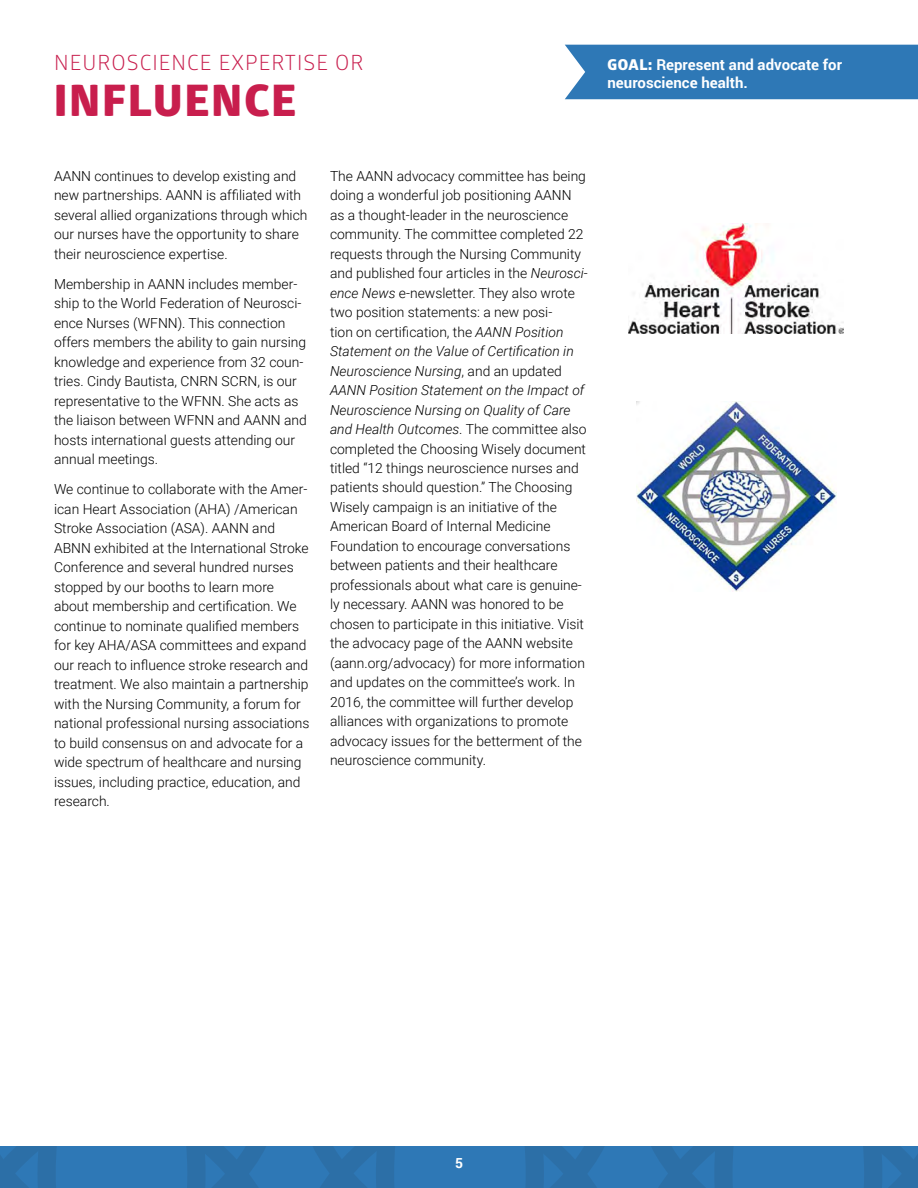
<style>
.page{position:relative;width:918px;height:1188px;background:#fff}
.page>*{position:absolute;margin:0;border:0;box-sizing:border-box;transform-origin:0 0}
.Headline_3{font:800 43.5px "Glober";letter-spacing:.05em;color:#c81e4d}
.Headline_3-2{font:21px "Glober";letter-spacing:.05em;color:#c81e4d}
.A-body_head1{font:700 15px/18px "Roboto";color:#fff}
.A-body_noindent{font:300 13.8px/19.5px "Roboto";color:#000}
.t1{font:700 13.8px "Roboto";color:#fff}
.s1{font-family:"Glober";font-weight:800}
.s2{font-style:italic}
</style>
<div class="page">
<svg style="left:0;top:1146px;width:918px;height:42px;background:#2d74b0"></svg>
<div style="left:565px;top:45px;width:353px;height:54px;background:#2e78b6"></div>
<img style="left:628px;top:224px;width:215px;height:109px">
<img style="left:636px;top:402px;width:201px;height:190px">
<p class="Headline_3-2" style="left:54px;top:48px;width:311px">NEUROSCIENCE EXPERTISE OR</p>
<p class="Headline_3" style="left:54px;top:68px;width:243px">INFLUENCE</p>
<p class="A-body_head1" style="left:607px;top:55px;width:236px"><span class="s1">GOAL:</span> Represent and advocate for neuroscience health.</p>
<p class="A-body_noindent" style="left:54px;top:166px;width:255px">AANN continues to develop existing and new partnerships. AANN is affiliated with several allied organizations through which our nurses have the opportunity to share their neuroscience expertise.</p>
<p class="A-body_noindent" style="left:54px;top:274px;width:254px">Membership in AANN includes member&shy;ship to the World Federation of Neurosci&shy;ence Nurses (WFNN). This connection offers members the ability to gain nursing knowledge and experience from 32 coun&shy;tries. Cindy Bautista, CNRN SCRN, is our representative to the WFNN. She acts as the liaison between WFNN and AANN and hosts international guests attending our annual meetings.</p>
<p class="A-body_noindent" style="left:54px;top:479px;width:257px">We continue to collaborate with the Amer&shy;ican Heart Association (AHA) /American Stroke Association (ASA). AANN and ABNN exhibited at the International Stroke Conference and several hundred nurses stopped by our booths to learn more about membership and certification. We continue to nominate qualified members for key AHA/ASA committees and expand our reach to influence stroke research and treatment. We also maintain a partnership with the Nursing Community, a forum for national professional nursing associations to build consensus on and advocate for a wide spectrum of healthcare and nursing issues, including practice, education, and research.</p>
<p class="A-body_noindent" style="left:330px;top:165px;width:259px">The AANN advocacy committee has being doing a wonderful job positioning AANN as a thought-leader in the neuroscience community. The committee completed 22 requests through the Nursing Community and published four articles in the <span class="s2">Neurosci&shy;ence News</span> e-newsletter. They also wrote two position statements: a new posi-<br>tion on certification, the <span class="s2">AANN Position Statement on the Value of Certification in Neuroscience Nursing</span>, and an updated <span class="s2">AANN Position Statement on the Impact of Neuroscience Nursing on Quality of Care and Health Outcomes</span>. The committee also completed the Choosing Wisely document titled “12 things neuroscience nurses and patients should question.” The Choosing Wisely campaign is an initiative of the American Board of Internal Medicine Foundation to encourage conversations between patients and their healthcare professionals about what care is genuine&shy;ly necessary. AANN was honored to be chosen to participate in this initiative. Visit the advocacy page of the AANN website (aann.org/advocacy) for more information and updates on the committee’s work. In 2016, the committee will further develop alliances with organizations to promote advocacy issues for the betterment of the neuroscience community.</p>
<p class="t1" style="left:455px;top:1154px;width:9px">5</p>
</div>
